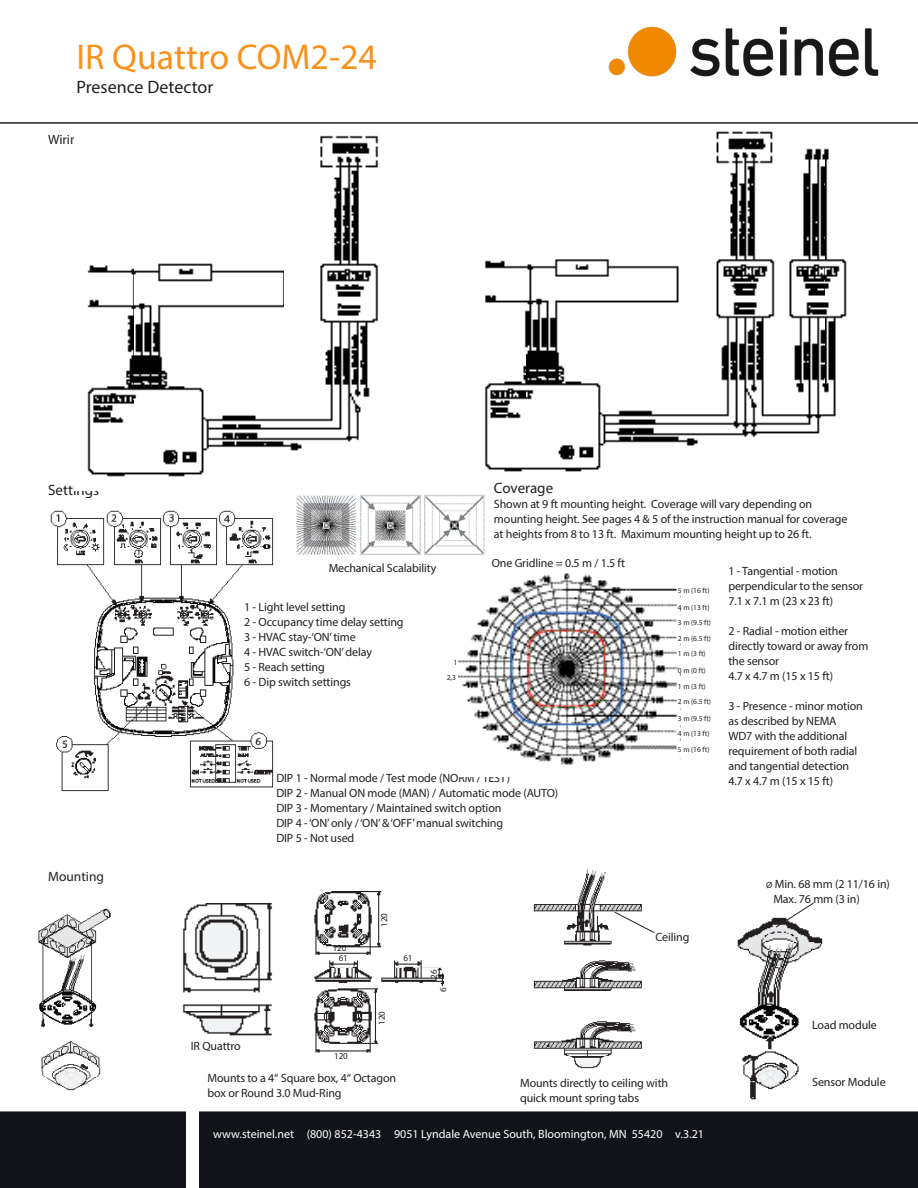
<style>
.page{position:relative;width:918px;height:1188px;background:#fff}
.page>*{position:absolute;margin:0;border:0;box-sizing:border-box;transform-origin:0 0}
.t1{font:36px "Myriad Pro";color:#f7931d}
.t2{font:18px "Myriad Pro";color:#231f20}
.Copy-Text_Bold{font:15px "Myriad Pro";color:#231f20}
.Copy-Text{font:15px "Myriad Pro";letter-spacing:-.005em;color:#231f20}
.Copy-Text_Bold-2{font:13.5px "Myriad Pro";color:#231f20}
.t3{font:12px/15px "Myriad Pro";letter-spacing:-.01em;color:#231f20}
.t4{font:12px "Myriad Pro";color:#fff}
.t5{font:9px "Myriad Pro";letter-spacing:-.01em;color:#231f20}
.t6{font:7.5px "Myriad Pro";letter-spacing:.01em;color:#231f20}
.s1{font-size:9px}
</style>
<div class="page">
<div style="left:0;top:1111px;width:918px;height:77px;background:#111319"></div>
<hr style="left:0;top:122px;width:918px;height:2px;background:#231f20">
<img style="left:50px;top:510px;width:224px;height:282px">
<img style="left:296px;top:495px;width:189px;height:60px">
<img style="left:87px;top:135px;width:292px;height:342px">
<img style="left:485px;top:131px;width:362px;height:341px">
<img style="left:186px;top:1111px;width:12px;height:77px">
<img style="left:533px;top:869px;width:109px;height:200px">
<img style="left:737px;top:917px;width:86px;height:183px">
<img style="left:182px;top:903px;width:91px;height:133px">
<img style="left:38px;top:908px;width:73px;height:119px">
<img style="left:41px;top:1041px;width:60px;height:50px">
<img style="left:459px;top:573px;width:222px;height:192px">
<svg style="left:775px;top:902px;width:40px;height:26px"></svg>
<svg style="left:614px;top:911px;width:41px;height:23px"></svg>
<img style="left:314px;top:892px;width:130px;height:161px">
<img style="left:608px;top:26px;width:270px;height:50px">
<p class="t1" style="left:77px;top:35px;width:302px">IR Quattro COM2-24</p>
<p class="t2" style="left:77px;top:76px;width:138px">Presence Detector</p>
<p class="Copy-Text_Bold-2" style="left:48px;top:131px;width:39px">Wiring</p>
<p class="Copy-Text_Bold" style="left:48px;top:481px;width:53px">Settings</p>
<p class="Copy-Text_Bold-2" style="left:48px;top:868px;width:57px">Mounting</p>
<p class="Copy-Text" style="left:494px;top:479px;width:61px">Coverage</p>
<p class="t3" style="left:494px;top:496px;width:355px">Shown at 9 ft mounting height. Coverage will vary depending on mounting height. See pages 4 &amp; 5 of the instruction manual for coverage at heights from 8 to 13 ft. Maximum mounting height up to 26 ft.</p>
<p class="t3" style="left:329px;top:560px;width:109px">Mechanical Scalability</p>
<p class="t3" style="left:244px;top:600px;width:161px">1 - Light level setting<br>2 - Occupancy time delay setting<br>3 - HVAC stay-‘ON’ time<br>4 - HVAC switch-‘ON’ delay<br>5 - Reach setting<br>6 - Dip switch settings</p>
<p class="t6" style="left:453px;top:658px;width:5px">1</p>
<p class="t6" style="left:447px;top:672px;width:11px">2,3</p>
<p class="t3" style="left:492px;top:555px;width:135px">One Gridline = 0.5 m / 1.5 ft</p>
<p class="t3" style="left:276px;top:770px;width:283px">DIP 1 - Normal mode / Test mode (NORM / TEST)<br>DIP 2 - Manual ON mode (MAN) / Automatic mode (AUTO)<br>DIP 3 - Momentary / Maintained switch option<br>DIP 4 - ‘ON’ only / ‘ON’ &amp; ‘OFF’ manual switching<br>DIP 5 - Not used</p>
<p class="t5" style="left:333px;top:943px;width:15px">120</p>
<p class="t5" style="left:379px;top:927px;width:15px;rotate:-90deg">120</p>
<p class="t3" style="left:191px;top:1039px;width:51px">IR Quattro</p>
<p class="t5" style="left:339px;top:953px;width:11px">61</p>
<p class="t5" style="left:403px;top:952px;width:11px">61</p>
<p class="t5" style="left:334px;top:1051px;width:15px">120</p>
<p class="t5" style="left:376px;top:1025px;width:15px;rotate:-90deg">120</p>
<p class="t5" style="left:428px;top:979px;width:11px;rotate:-90deg">26</p>
<p class="t5" style="left:438px;top:992px;width:6px;rotate:-90deg">6</p>
<p class="t6" style="left:678px;top:586px;width:33px">5 m (16 ft)</p>
<p class="t6" style="left:678px;top:603px;width:33px">4 m (13 ft)</p>
<p class="t6" style="left:678px;top:618px;width:35px">3 m (9.5 ft)</p>
<p class="t6" style="left:678px;top:634px;width:35px">2 m (6.5 ft)</p>
<p class="t6" style="left:678px;top:649px;width:29px">1 m (3 ft)</p>
<p class="t6" style="left:678px;top:666px;width:29px">0 m (0 ft)</p>
<p class="t6" style="left:678px;top:682px;width:29px">1 m (3 ft)</p>
<p class="t6" style="left:678px;top:697px;width:35px">2 m (6.5 ft)</p>
<p class="t6" style="left:678px;top:714px;width:35px">3 m (9.5 ft)</p>
<p class="t6" style="left:678px;top:729px;width:33px">4 m (13 ft)</p>
<p class="t6" style="left:678px;top:745px;width:33px">5 m (16 ft)</p>
<p class="t3" style="left:655px;top:930px;width:35px">Ceiling</p>
<p class="t3" style="left:208px;top:1070px;width:190px">Mounts to a 4“ Square box, 4“ Octagon box or Round 3.0 Mud-Ring</p>
<p class="t3" style="left:520px;top:1076px;width:150px">Mounts directly to ceiling with quick mount spring tabs</p>
<p class="t4" style="left:213px;top:1127px;width:492px">www.steinel.net (800) 852-4343 9051 Lyndale Avenue South, Bloomington, MN 55420 v.3.21</p>
<p class="t3" style="left:728px;top:563px;width:136px">1 - Tangential - motion perpendicular to the sensor<br>7.1 x 7.1 m (23 x 23 ft)</p>
<p class="t3" style="left:728px;top:623px;width:142px">2 - Radial - motion either directly toward or away from the sensor<br>4.7 x 4.7 m (15 x 15 ft)</p>
<p class="t3" style="left:728px;top:698px;width:136px">3 - Presence - minor motion as described by NEMA<br>WD7 with the additional requirement of both radial and tangential detection<br>4.7 x 4.7 m (15 x 15 ft)</p>
<p class="t3" style="left:773px;top:876px;width:118px;text-indent:-7px"><span class="s1">Ø</span> Min. 68 mm (2 11/16 in)<br>Max. 76 mm (3 in)</p>
<p class="t3" style="left:812px;top:1017px;width:66px">Load module</p>
<p class="t3" style="left:812px;top:1074px;width:75px">Sensor Module</p>
</div>
